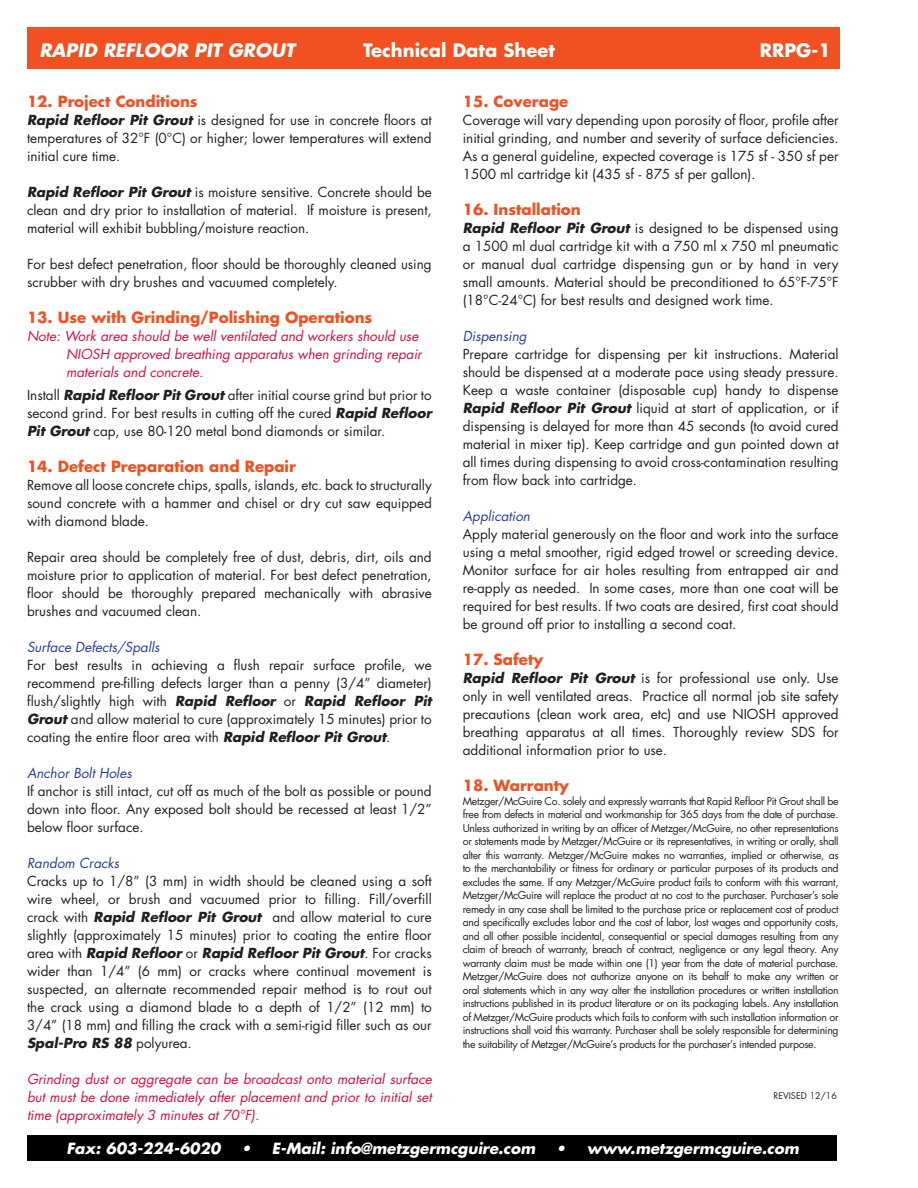
<style>
.page{position:relative;width:918px;height:1188px;background:#fff}
.page>*{position:absolute;margin:0;border:0;box-sizing:border-box;transform-origin:0 0}
.t1{font:700 18px "Futura Std";color:#fff}
.t2{font:italic 700 18px "Futura Std";color:#fff}
.t3{font:700 15px "Futura Std";color:#f05022}
.t4{font:italic 700 15px "Futura Std";color:#fff}
.t5{font:13.5px/18px "Futura Std";color:#231f20;text-align:justify}
.t6{font:italic 13.5px/18px "Futura Std";color:#d20d44}
.t7{font:italic 13.5px "Futura Std";color:#253f8e}
.t8{font:10.5px/13.5px "Futura Std";letter-spacing:-.03em;color:#231f20;text-align:justify}
.t9{font:9px "Futura Std";color:#231f20}
.s1{font-weight:700;font-style:italic}
</style>
<div class="page">
<div style="left:27px;top:1136px;width:810px;height:25px;background:#000"></div>
<div style="left:27px;top:27px;width:812px;height:41px;background:#f05022"></div>
<p class="t2" style="left:39px;top:38px;width:257px">RAPID REFLOOR PIT GROUT</p>
<p class="t1" style="left:363px;top:38px;width:193px">Technical Data Sheet</p>
<p class="t1" style="left:760px;top:38px;width:72px">RRPG-1</p>
<p class="t3" style="left:27px;top:92px;width:172px">12. Project Conditions</p>
<p class="t5" style="left:27px;top:112px;width:406px"><span class="s1">Rapid Refloor Pit Grout</span> is designed for use in concrete floors at temperatures of 32°F (0°C) or higher; lower temperatures will extend initial cure time.</p>
<p class="t5" style="left:27px;top:184px;width:406px"><span class="s1">Rapid Refloor Pit Grout</span> is moisture sensitive. Concrete should be clean and dry prior to installation of material. If moisture is present, material will exhibit bubbling/moisture reaction.</p>
<p class="t5" style="left:27px;top:256px;width:406px">For best defect penetration, floor should be thoroughly cleaned using scrubber with dry brushes and vacuumed completely.</p>
<p class="t3" style="left:27px;top:308px;width:347px">13. Use with Grinding/Polishing Operations</p>
<p class="t6" style="left:66px;top:328px;width:357px;text-indent:-39px">Note: Work area should be well ventilated and workers should use<br>NIOSH approved breathing apparatus when grinding repair materials and concrete.</p>
<p class="t5" style="left:27px;top:386px;width:406px">Install <span class="s1">Rapid Refloor Pit Grout</span> after initial course grind but prior to second grind. For best results in cutting off the cured <span class="s1">Rapid Refloor Pit Grout</span> cap, use 80-120 metal bond diamonds or similar.</p>
<p class="t3" style="left:27px;top:456px;width:270px">14. Defect Preparation and Repair</p>
<p class="t5" style="left:27px;top:476px;width:406px">Remove all loose concrete chips, spalls, islands, etc. back to structurally sound concrete with a hammer and chisel or dry cut saw equipped with diamond blade.</p>
<p class="t5" style="left:27px;top:548px;width:406px">Repair area should be completely free of dust, debris, dirt, oils and moisture prior to application of material. For best defect penetration, floor should be thoroughly prepared mechanically with abrasive brushes and vacuumed clean.</p>
<p class="t7" style="left:27px;top:638px;width:134px">Surface Defects/Spalls</p>
<p class="t5" style="left:27px;top:656px;width:406px">For best results in achieving a flush repair surface profile, we recommend pre-filling defects larger than a penny (3/4” diameter) flush/slightly high with <span class="s1">Rapid Refloor</span> or <span class="s1">Rapid Refloor Pit Grout</span> and allow material to cure (approximately 15 minutes) prior to coating the entire floor area with <span class="s1">Rapid Refloor Pit Grout</span>.</p>
<p class="t7" style="left:27px;top:764px;width:106px">Anchor Bolt Holes</p>
<p class="t5" style="left:27px;top:782px;width:406px">If anchor is still intact, cut off as much of the bolt as possible or pound down into floor. Any exposed bolt should be recessed at least 1/2” below floor surface.</p>
<p class="t7" style="left:27px;top:854px;width:94px">Random Cracks</p>
<p class="t5" style="left:27px;top:872px;width:406px">Cracks up to 1/8” (3 mm) in width should be cleaned using a soft wire wheel, or brush and vacuumed prior to filling. Fill/overfill crack with <span class="s1">Rapid Refloor Pit Grout</span> and allow material to cure slightly (approximately 15 minutes) prior to coating the entire floor area with <span class="s1">Rapid Refloor</span> or <span class="s1">Rapid Refloor Pit Grout</span>. For cracks wider than 1/4” (6 mm) or cracks where continual movement is suspected, an alternate recommended repair method is to rout out the crack using a diamond blade to a depth of 1/2” (12 mm) to 3/4” (18 mm) and filling the crack with a semi-rigid filler such as our <span class="s1">Spal-Pro RS 88</span> polyurea.</p>
<p class="t6" style="left:27px;top:1070px;width:406px;text-align:justify">Grinding dust or aggregate can be broadcast onto material surface but must be done immediately after placement and prior to initial set time (approximately 3 minutes at 70°F).</p>
<p class="t3" style="left:463px;top:92px;width:107px">15. Coverage</p>
<p class="t5" style="left:463px;top:112px;width:377px">Coverage will vary depending upon porosity of floor, profile after initial grinding, and number and severity of surface deficiencies.<br>As a general guideline, expected coverage is 175 sf - 350 sf per 1500 ml cartridge kit (435 sf - 875 sf per gallon).</p>
<p class="t3" style="left:463px;top:200px;width:120px">16. Installation</p>
<p class="t5" style="left:463px;top:220px;width:377px"><span class="s1">Rapid Refloor Pit Grout</span> is designed to be dispensed using a 1500 ml dual cartridge kit with a 750 ml x 750 ml pneumatic or manual dual cartridge dispensing gun or by hand in very small amounts. Material should be preconditioned to 65°F-75°F (18°C-24°C) for best results and designed work time.</p>
<p class="t7" style="left:463px;top:328px;width:65px">Dispensing</p>
<p class="t5" style="left:463px;top:346px;width:377px">Prepare cartridge for dispensing per kit instructions. Material should be dispensed at a moderate pace using steady pressure.<br>Keep a waste container (disposable cup) handy to dispense <span class="s1">Rapid Refloor Pit Grout</span> liquid at start of application, or if dispensing is delayed for more than 45 seconds (to avoid cured material in mixer tip). Keep cartridge and gun pointed down at all times during dispensing to avoid cross-contamination resulting from flow back into cartridge.</p>
<p class="t7" style="left:463px;top:508px;width:69px">Application</p>
<p class="t5" style="left:463px;top:526px;width:377px">Apply material generously on the floor and work into the surface using a metal smoother, rigid edged trowel or screeding device.<br>Monitor surface for air holes resulting from entrapped air and re-apply as needed. In some cases, more than one coat will be required for best results. If two coats are desired, first coat should be ground off prior to installing a second coat.</p>
<p class="t3" style="left:463px;top:650px;width:82px">17. Safety</p>
<p class="t5" style="left:463px;top:670px;width:377px"><span class="s1">Rapid Refloor Pit Grout</span> is for professional use only. Use only in well ventilated areas. Practice all normal job site safety precautions (clean work area, etc) and use NIOSH approved breathing apparatus at all times. Thoroughly review SDS for additional information prior to use.</p>
<p class="t3" style="left:463px;top:776px;width:108px">18. Warranty</p>
<p class="t8" style="left:463px;top:794px;width:377px">Metzger/McGuire Co. solely and expressly warrants that Rapid Refloor Pit Grout shall be free from defects in material and workmanship for 365 days from the date of purchase.<br>Unless authorized in writing by an officer of Metzger/McGuire, no other representations or statements made by Metzger/McGuire or its representatives, in writing or orally, shall alter this warranty. Metzger/McGuire makes no warranties, implied or otherwise, as to the merchantability or fitness for ordinary or particular purposes of its products and excludes the same. If any Metzger/McGuire product fails to conform with this warrant, Metzger/McGuire will replace the product at no cost to the purchaser. Purchaser’s sole remedy in any case shall be limited to the purchase price or replacement cost of product and specifically excludes labor and the cost of labor, lost wages and opportunity costs, and all other possible incidental, consequential or special damages resulting from any claim of breach of warranty, breach of contract, negligence or any legal theory. Any warranty claim must be made within one (1) year from the date of material purchase.<br>Metzger/McGuire does not authorize anyone on its behalf to make any written or oral statements which in any way alter the installation procedures or written installation instructions published in its product literature or on its packaging labels. Any installation of Metzger/McGuire products which fails to conform with such installation information or instructions shall void this warranty. Purchaser shall be solely responsible for determining the suitability of Metzger/McGuire’s products for the purchaser’s intended purpose.</p>
<p class="t9" style="left:774px;top:1090px;width:65px">REVISED 12/16</p>
<p class="t4" style="left:67px;top:1138px;width:155px">Fax: 603-224-6020</p>
<p class="t4" style="left:241px;top:1138px;width:296px">• E-Mail: info@metzgermcguire.com</p>
<p class="t4" style="left:556px;top:1138px;width:245px">• www.metzgermcguire.com</p>
</div>
